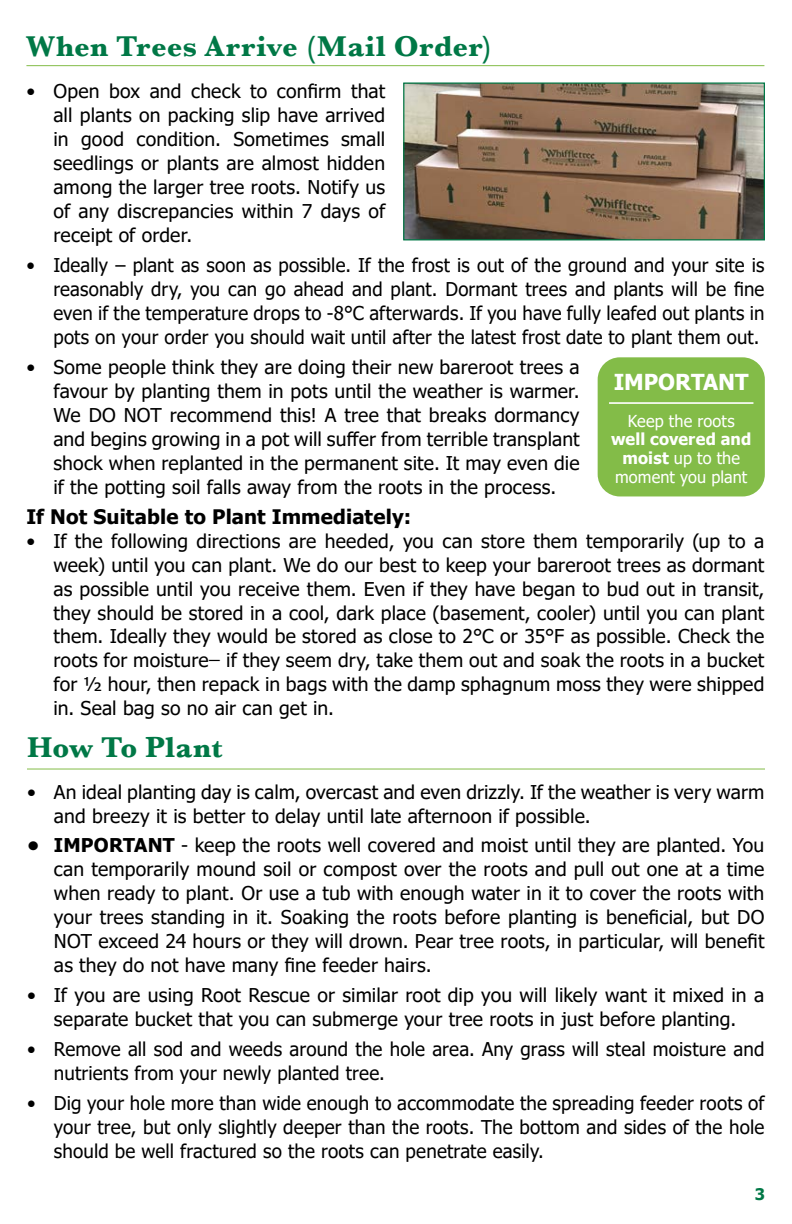
<style>
.page{position:relative;width:792px;height:1224px;background:#fff}
.page>*{position:absolute;margin:0;border:0;box-sizing:border-box;transform-origin:0 0}
.t1{font:700 30px "Baskerville";letter-spacing:.01em;color:#007846}
.t2{font:700 22px "Tahoma";letter-spacing:-.005em;color:#fff}
.t3{font:700 20px "Tahoma";letter-spacing:.005em;color:#000}
.t4{font:19px/24px "Tahoma";letter-spacing:.005em;color:#000;text-align:justify}
.t5{font:16.4px/18.6px "Tahoma";letter-spacing:.01em;color:#fff;text-align:center}
.t6{font:700 16px "Tahoma";color:#007846}
.s1{font-weight:700}
</style>
<div class="page">
<div style="left:598px;top:357px;width:167px;height:139px;background:#83bc48;border-radius:22px"></div>
<hr style="left:609px;top:402px;width:144px;height:2px;background:#fff">
<hr style="left:26px;top:65px;width:738px;height:1px;background:#83bc48">
<img style="left:405px;top:84px;width:358px;height:154px">
<div style="left:403px;top:82px;width:362px;height:158px;border:1px solid #007846"></div>
<hr style="left:27px;top:769px;width:738px;height:1px;background:#83bc48">
<h1 class="t1" style="left:26px;top:26px;width:467px">When Trees Arrive (Mail Order)</h1>
<p class="t4" style="left:53px;top:80px;width:333px;text-indent:-27px">• Open box and check to confirm that all plants on packing slip have arrived in good condition. Sometimes small seedlings or plants are almost hidden among the larger tree roots. Notify us of any discrepancies within 7 days of receipt of order.</p>
<p class="t4" style="left:53px;top:254px;width:712px;text-indent:-27px">• Ideally – plant as soon as possible. If the frost is out of the ground and your site is reasonably dry, you can go ahead and plant. Dormant trees and plants will be fine even if the temperature drops to -8°C afterwards. If you have fully leafed out plants in pots on your order you should wait until after the latest frost date to plant them out.</p>
<p class="t4" style="left:53px;top:356px;width:528px;text-indent:-27px">• Some people think they are doing their new bareroot trees a favour by planting them in pots until the weather is warmer.<br>We DO NOT recommend this! A tree that breaks dormancy and begins growing in a pot will suffer from terrible transplant shock when replanted in the permanent site. It may even die if the potting soil falls away from the roots in the process.</p>
<p class="t3" style="left:26px;top:502px;width:386px">If Not Suitable to Plant Immediately:</p>
<p class="t4" style="left:53px;top:530px;width:713px;text-indent:-27px">• If the following directions are heeded, you can store them temporarily (up to a week) until you can plant. We do our best to keep your bareroot trees as dormant as possible until you receive them. Even if they have began to bud out in transit, they should be stored in a cool, dark place (basement, cooler) until you can plant them. Ideally they would be stored as close to 2°C or 35°F as possible. Check the roots for moisture ̶if they seem dry, take them out and soak the roots in a bucket for ½ hour, then repack in bags with the damp sphagnum moss they were shipped in. Seal bag so no air can get in.</p>
<p class="t2" style="left:614px;top:367px;width:136px">IMPORTANT</p>
<p class="t5" style="left:628px;top:412px;width:108px">Keep the roots</p>
<p class="t5" style="left:611px;top:431px;width:142px"><span class="s1">well covered and moist</span> up to the moment you plant</p>
<h1 class="t1" style="left:27px;top:726px;width:197px">How To Plant</h1>
<p class="t4" style="left:54px;top:781px;width:712px;text-indent:-27px">• An ideal planting day is calm, overcast and even drizzly. If the weather is very warm and breezy it is better to delay until late afternoon if possible.</p>
<p class="t4" style="left:54px;top:835px;width:712px;text-indent:-27px"><span class="s1">• IMPORTANT</span> - keep the roots well covered and moist until they are planted. You can temporarily mound soil or compost over the roots and pull out one at a time when ready to plant. Or use a tub with enough water in it to cover the roots with your trees standing in it. Soaking the roots before planting is beneficial, but DO NOT exceed 24 hours or they will drown. Pear tree roots, in particular, will benefit as they do not have many fine feeder hairs.</p>
<p class="t4" style="left:27px;top:984px;width:739px;text-align:center">• If you are using Root Rescue or similar root dip you will likely want it mixed in a separate bucket that you can submerge your tree roots in just before planting.</p>
<p class="t4" style="left:54px;top:1038px;width:712px;text-indent:-27px">• Remove all sod and weeds around the hole area. Any grass will steal moisture and nutrients from your newly planted tree.</p>
<p class="t4" style="left:54px;top:1092px;width:712px;text-indent:-27px">• Dig your hole more than wide enough to accommodate the spreading feeder roots of your tree, but only slightly deeper than the roots. The bottom and sides of the hole should be well fractured so the roots can penetrate easily.</p>
<p class="t6" style="left:755px;top:1183px;width:12px">3</p>
</div>
